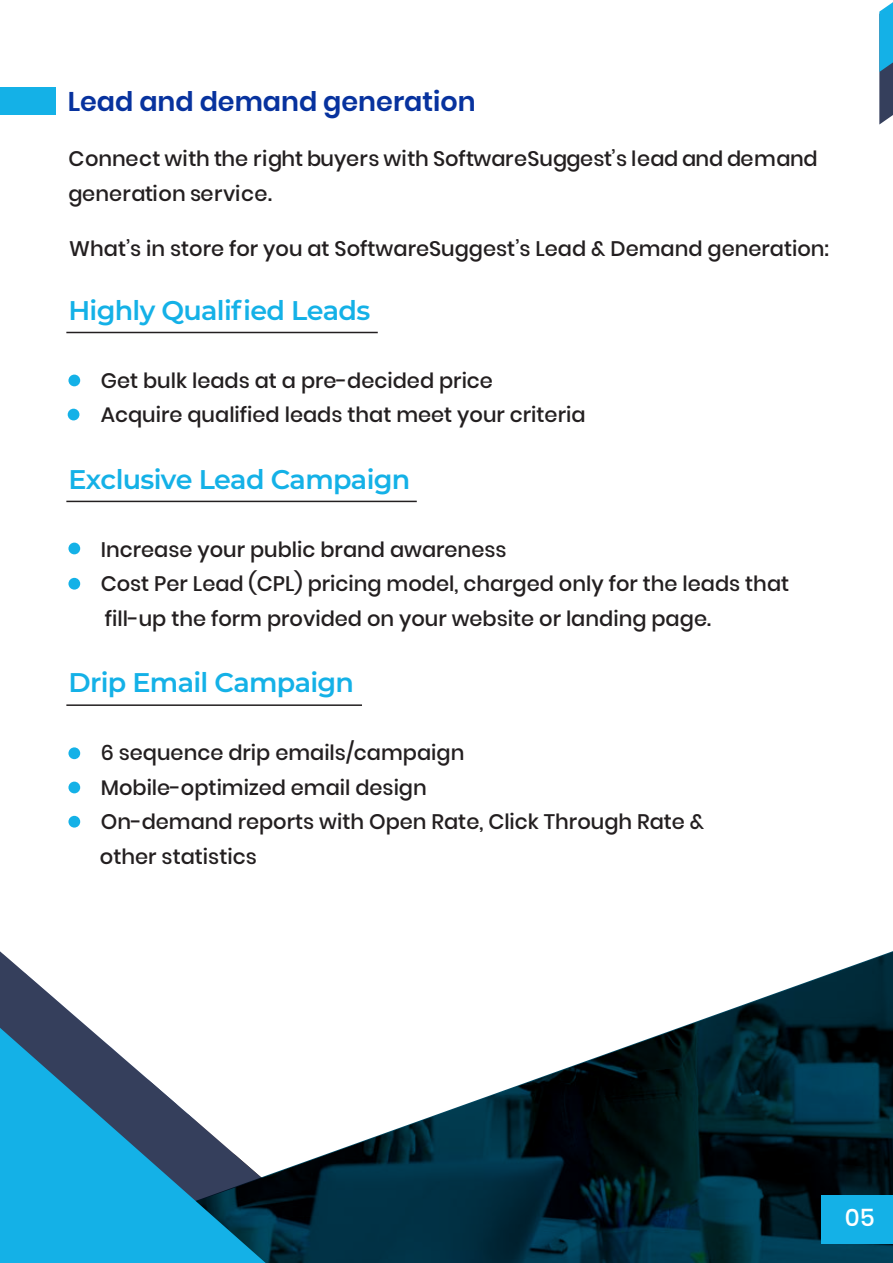
<style>
.page{position:relative;width:893px;height:1263px;background:#fff}
.page>*{position:absolute;margin:0;border:0;box-sizing:border-box;transform-origin:0 0}
.t1{font:600 27px "Montserrat";letter-spacing:-.025em;color:#14b1e7}
.t2{font:600 27px "Poppins";color:#07329e}
.t3{font:500 24px "Poppins";color:#fff}
.t4{font:500 21px/34.5px "Poppins";color:#231f20}
.s1{font-family:"Montserrat";font-weight:700;font-size:36px}
</style>
<div class="page">
<svg style="left:879px;top:2px;width:14px;height:123px"></svg>
<div style="left:0;top:87px;width:55px;height:27px;background:#14b1e7"></div>
<hr style="left:66px;top:332px;width:312px;height:1px;background:#231f20">
<hr style="left:66px;top:501px;width:351px;height:1px;background:#231f20">
<hr style="left:66px;top:704px;width:296px;height:2px;background:#231f20">
<svg style="left:0;top:951px;width:893px;height:312px"></svg>
<svg style="left:0;top:1028px;width:266px;height:235px;fill:#14b1e7"></svg>
<div style="left:821px;top:1195px;width:72px;height:49px;background:#14b1e7"></div>
<div style="left:68px;top:375px;width:12px;height:11px;background:#14b1e7;border-radius:50%"></div>
<div style="left:68px;top:409px;width:11px;height:11px;background:#14b1e7;border-radius:50%"></div>
<div style="left:68px;top:543px;width:12px;height:11px;background:#14b1e7;border-radius:50%"></div>
<div style="left:68px;top:578px;width:12px;height:12px;background:#14b1e7;border-radius:50%"></div>
<div style="left:68px;top:747px;width:12px;height:12px;background:#14b1e7;border-radius:50%"></div>
<div style="left:68px;top:782px;width:12px;height:11px;background:#14b1e7;border-radius:50%"></div>
<div style="left:68px;top:816px;width:12px;height:11px;background:#14b1e7;border-radius:50%"></div>
<p class="t2" style="left:68px;top:86px;width:409px">Lead and demand generation</p>
<p class="t4" style="left:69px;top:142px;width:751px">Connect with the right buyers with SoftwareSuggest’s lead and demand generation service.</p>
<p class="t4" style="left:69px;top:232px;width:761px">What’s in store for you at SoftwareSuggest’s Lead &amp; Demand generation:</p>
<p class="t1" style="left:68px;top:291px;width:303px">Highly Qualified Leads</p>
<p class="t4" style="left:70px;top:363px;width:424px">- Get bulk leads at a pre-decided price</p>
<p class="t4" style="left:70px;top:398px;width:516px">- Acquire qualified leads that meet your criteria</p>
<p class="t1" style="left:68px;top:460px;width:343px">Exclusive Lead Campaign</p>
<p class="t4" style="left:70px;top:532px;width:438px">- Increase your public brand awareness</p>
<p class="t4" style="left:105px;top:566px;width:686px;text-indent:-34px">- Cost Per Lead (CPL) pricing model, charged only for the leads that fill-up the form provided on your website or landing page.</p>
<p class="t1" style="left:68px;top:664px;width:287px">Drip Email Campaign</p>
<p class="t4" style="left:70px;top:736px;width:395px">- 6 sequence drip emails/campaign</p>
<p class="t4" style="left:70px;top:770px;width:358px">- Mobile-optimized email design</p>
<p class="t4" style="left:100px;top:805px;width:606px;text-indent:-29px">- On-demand reports with Open Rate, Click Through Rate &amp; other statistics</p>
<p class="t3" style="left:834px;top:1204px;width:42px"><span class="s1">5</span>0 5</p>
</div>
